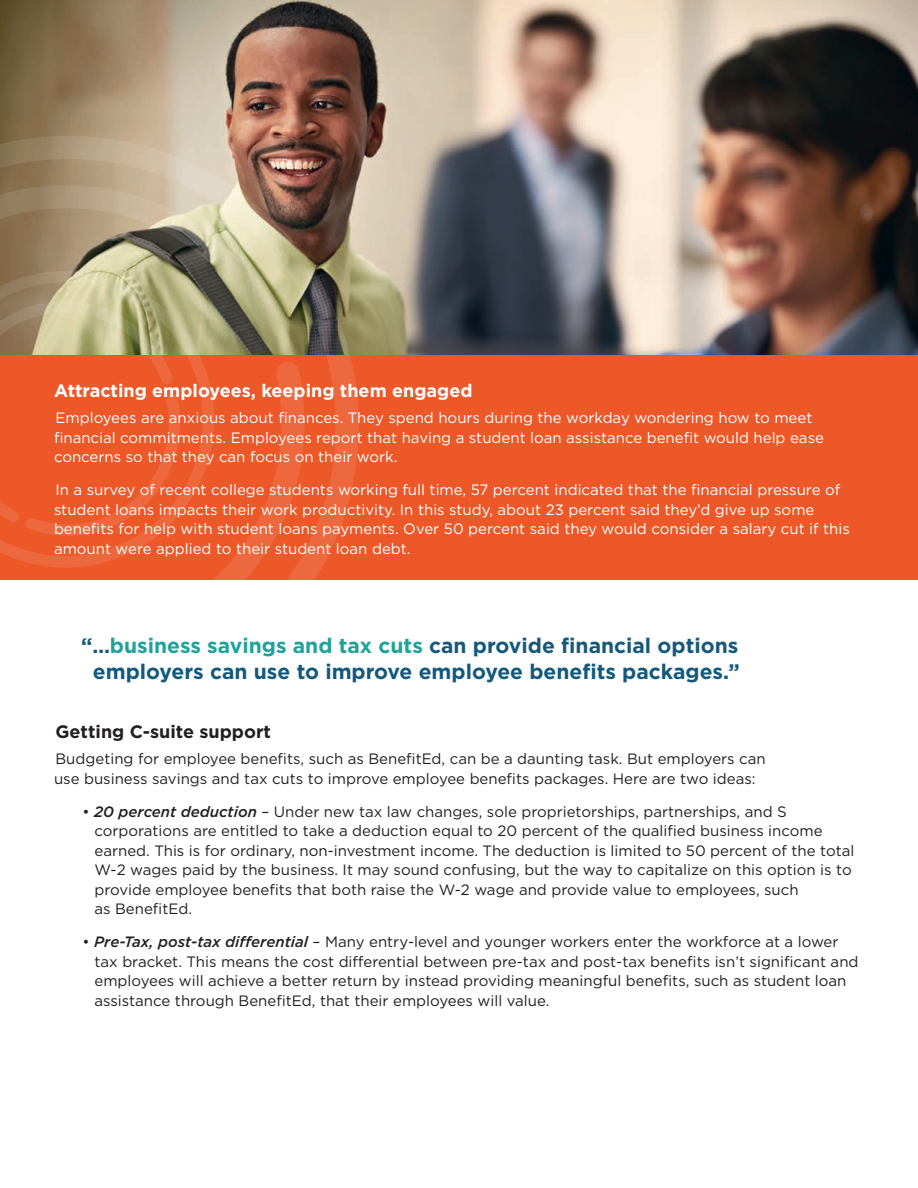
<style>
.page{position:relative;width:918px;height:1188px;background:#fff}
.page>*{position:absolute;margin:0;border:0;box-sizing:border-box;transform-origin:0 0}
.t1{font:700 21px/25.5px "Gotham";color:#14597b;text-align:center}
.t2{font:700 18px "Gotham";color:#fff}
.t3{font:700 18px "Gotham";color:#231f20}
.t4{font:15px/19.5px "Gotham";color:#231f20}
.t5{font:15px/19.5px "Gotham";color:#fff}
.s1{color:#1ca39a}
.s2{font-weight:500;font-style:italic}
</style>
<div class="page">
<img style="left:0;top:0;width:918px;height:355px">
<div style="left:0;top:355px;width:918px;height:225px;background:#ed5828"></div>
<img style="left:0;top:128px;width:367px;height:447px">
<img style="left:0;top:170px;width:308px;height:176px">
<svg style="left:0;top:346px;width:317px;height:234px"></svg>
<svg style="left:0;top:263px;width:222px;height:311px"></svg>
<p class="t2" style="left:54px;top:379px;width:420px">Attracting employees, keeping them engaged</p>
<p class="t5" style="left:54px;top:408px;width:772px">Employees are anxious about finances. They spend hours during the workday wondering how to meet financial commitments. Employees report that having a student loan assistance benefit would help ease concerns so that they can focus on their work.</p>
<p class="t5" style="left:54px;top:480px;width:797px">In a survey of recent college students working full time, 57 percent indicated that the financial pressure of student loans impacts their work productivity. In this study, about 23 percent said they’d give up some benefits for help with student loans payments. Over 50 percent said they would consider a salary cut if this amount were applied to their student loan debt.</p>
<h1 class="t1" style="left:81px;top:633px;width:660px">“…<span class="s1">business savings and tax cuts</span> can provide financial options employers can use to improve employee benefits packages.”</h1>
<p class="t3" style="left:56px;top:720px;width:217px">Getting C-suite support</p>
<p class="t4" style="left:54px;top:749px;width:713px">Budgeting for employee benefits, such as BenefitEd, can be a daunting task. But employers can use business savings and tax cuts to improve employee benefits packages. Here are two ideas:</p>
<p class="t4" style="left:94px;top:802px;width:761px;text-indent:-12px">• <span class="s2">20 percent deduction</span> – Under new tax law changes, sole proprietorships, partnerships, and S corporations are entitled to take a deduction equal to 20 percent of the qualified business income earned. This is for ordinary, non-investment income. The deduction is limited to 50 percent of the total W-2 wages paid by the business. It may sound confusing, but the way to capitalize on this option is to provide employee benefits that both raise the W-2 wage and provide value to employees, such<br>as BenefitEd.</p>
<p class="t4" style="left:94px;top:932px;width:766px;text-indent:-12px">• <span class="s2">Pre-Tax, post-tax differential</span> – Many entry-level and younger workers enter the workforce at a lower tax bracket. This means the cost differential between pre-tax and post-tax benefits isn’t significant and employees will achieve a better return by instead providing meaningful benefits, such as student loan assistance through BenefitEd, that their employees will value.</p>
</div>
